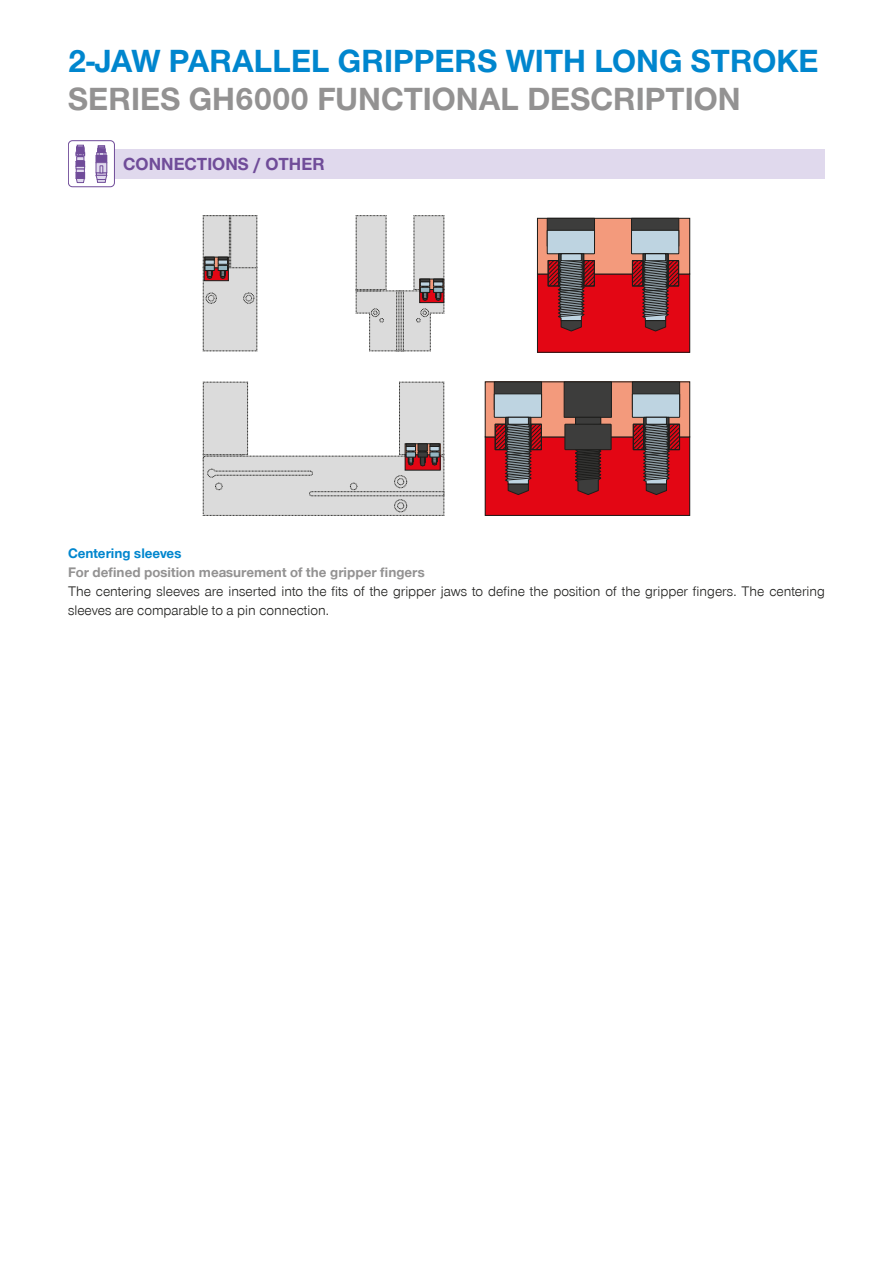
<style>
.page{position:relative;width:893px;height:1263px;background:#fff}
.page>*{position:absolute;margin:0;border:0;box-sizing:border-box;transform-origin:0 0}
.CB_AF_Headline_22_25{font:700 33px/37.5px "Zimmer Group Sans Global";color:#0086ce}
.CB_AF_Sub-Headline_1{font:700 18px "Zimmer Group Sans Global";color:#704c99}
.CB_AF_Fließtext_9_5{font:300 14.25px/19.2px "Zimmer Group Sans Global";color:#1d1d1b}
.CB_AF_Fließtext_9_5-2{font:700 14.25px "Zimmer Group Sans Global";color:#939292}
.CB_AF_Fließtext_9_5-3{font:700 14.25px "Zimmer Group Sans Global";color:#0086ce}
.s1{color:#939292}
</style>
<div class="page">
<div style="left:115px;top:149px;width:710px;height:30px;background:#e0d9ed"></div>
<div style="left:68px;top:140px;width:47px;height:47px;border:1px solid #704c99;border-radius:4px"></div>
<div style="left:96px;top:155px;width:11px;height:8px;background:#704c99"></div>
<div style="left:96px;top:155px;width:11px;height:8px;border:1px solid #704c99"></div>
<div style="left:96px;top:163px;width:11px;height:10px;border:1px solid #704c99"></div>
<svg style="left:96px;top:166px;width:11px;height:16px"></svg>
<svg style="left:76px;top:145px;width:9px;height:38px"></svg>
<svg style="left:97px;top:146px;width:9px;height:9px"></svg>
<div style="left:537px;top:274px;width:153px;height:78px;background:#e30614"></div>
<div style="left:537px;top:274px;width:153px;height:78px;border:1px solid #1d1d1b"></div>
<div style="left:537px;top:218px;width:153px;height:56px;background:#f39a7c"></div>
<div style="left:537px;top:218px;width:153px;height:56px;border:1px solid #1d1d1b"></div>
<div style="left:485px;top:437px;width:205px;height:78px;background:#e30614"></div>
<div style="left:485px;top:437px;width:205px;height:78px;border:1px solid #1d1d1b"></div>
<div style="left:485px;top:382px;width:205px;height:55px;background:#f39a7c"></div>
<svg style="left:547px;top:218px;width:48px;height:12px"></svg>
<div style="left:547px;top:230px;width:47px;height:24px;background:#bed4e1"></div>
<div style="left:547px;top:230px;width:48px;height:24px;border:1px solid #1d1d1b"></div>
<div style="left:559px;top:254px;width:25px;height:32px;background:#2f302f"></div>
<div style="left:558px;top:254px;width:26px;height:32px;border:1px solid #1d1d1b"></div>
<svg style="left:631px;top:218px;width:48px;height:12px"></svg>
<div style="left:631px;top:230px;width:48px;height:24px;background:#bed4e1"></div>
<div style="left:631px;top:230px;width:48px;height:24px;border:1px solid #1d1d1b"></div>
<div style="left:643px;top:254px;width:25px;height:32px;border:1px solid #1d1d1b"></div>
<svg style="left:494px;top:382px;width:48px;height:12px"></svg>
<div style="left:494px;top:394px;width:48px;height:23px;background:#bed4e1"></div>
<div style="left:494px;top:394px;width:48px;height:23px;border:1px solid #1d1d1b"></div>
<div style="left:506px;top:417px;width:25px;height:33px;background:#323231"></div>
<div style="left:505px;top:417px;width:26px;height:33px;border:1px solid #1d1d1b"></div>
<svg style="left:564px;top:382px;width:48px;height:36px;background:#3b3b3a"></svg>
<div style="left:575px;top:417px;width:26px;height:33px;background:#3d3d3c"></div>
<div style="left:575px;top:417px;width:26px;height:33px;border:1px solid #1d1d1b"></div>
<svg style="left:575px;top:450px;width:26px;height:45px"></svg>
<svg style="left:632px;top:382px;width:48px;height:12px"></svg>
<div style="left:632px;top:394px;width:48px;height:23px;background:#bed4e1"></div>
<div style="left:632px;top:394px;width:48px;height:23px;border:1px solid #1d1d1b"></div>
<div style="left:644px;top:417px;width:25px;height:33px;border:1px solid #1d1d1b"></div>
<div style="left:565px;top:424px;width:46px;height:26px;background:#3d3d3c"></div>
<div style="left:565px;top:424px;width:46px;height:26px;border:1px solid #1d1d1b"></div>
<svg style="left:356px;top:215px;width:89px;height:137px"></svg>
<div style="left:434px;top:287px;width:9px;height:5px;background:#95b5c1"></div>
<div style="left:433px;top:287px;width:10px;height:6px;border:1px solid #1d1d1b"></div>
<svg style="left:203px;top:215px;width:55px;height:137px;background:#cbc7c7"></svg>
<div style="left:218px;top:265px;width:9px;height:5px;background:#95b5c1"></div>
<div style="left:218px;top:265px;width:10px;height:6px;border:1px solid #1d1d1b"></div>
<div style="left:561px;top:254px;width:20px;height:7px;background:#bed4e1"></div>
<div style="left:508px;top:417px;width:20px;height:7px;background:#bed4e1"></div>
<div style="left:508px;top:417px;width:21px;height:7px;border:1px solid #1d1d1b"></div>
<div style="left:646px;top:417px;width:20px;height:7px;background:#bed4e1"></div>
<div style="left:646px;top:417px;width:21px;height:7px;border:1px solid #1d1d1b"></div>
<div style="left:645px;top:254px;width:21px;height:7px;background:#bed4e1"></div>
<div style="left:645px;top:254px;width:21px;height:7px;border:1px solid #1d1d1b"></div>
<svg style="left:531px;top:424px;width:10px;height:26px"></svg>
<div style="left:531px;top:424px;width:10px;height:26px;border:1px solid #1d1d1b"></div>
<svg style="left:495px;top:424px;width:11px;height:26px"></svg>
<div style="left:495px;top:424px;width:11px;height:26px;border:1px solid #1d1d1b"></div>
<svg style="left:669px;top:424px;width:10px;height:26px"></svg>
<div style="left:669px;top:424px;width:11px;height:26px;border:1px solid #1d1d1b"></div>
<svg style="left:668px;top:261px;width:11px;height:25px"></svg>
<div style="left:668px;top:260px;width:11px;height:26px;border:1px solid #1d1d1b"></div>
<svg style="left:632px;top:261px;width:11px;height:25px"></svg>
<div style="left:632px;top:260px;width:11px;height:26px;border:1px solid #1d1d1b"></div>
<svg style="left:584px;top:261px;width:10px;height:25px"></svg>
<div style="left:584px;top:260px;width:10px;height:26px;border:1px solid #1d1d1b"></div>
<svg style="left:548px;top:261px;width:11px;height:25px"></svg>
<div style="left:548px;top:260px;width:11px;height:26px;border:1px solid #1d1d1b"></div>
<svg style="left:633px;top:424px;width:11px;height:26px"></svg>
<div style="left:633px;top:424px;width:11px;height:26px;border:1px solid #1d1d1b"></div>
<svg style="left:505px;top:422px;width:26px;height:73px"></svg>
<svg style="left:643px;top:422px;width:26px;height:73px;background:#5f5357"></svg>
<svg style="left:642px;top:260px;width:27px;height:71px;background:#5f5054"></svg>
<svg style="left:558px;top:260px;width:26px;height:71px;background:#5d5256"></svg>
<svg style="left:203px;top:382px;width:242px;height:134px"></svg>
<p class="CB_AF_Headline_22_25" style="left:68px;top:42px;width:752px">2-JAW PARALLEL GRIPPERS WITH LONG STROKE<br><span class="s1">SERIES GH6000 FUNCTIONAL DESCRIPTION</span></p>
<p class="CB_AF_Sub-Headline_1" style="left:123px;top:153px;width:203px">CONNECTIONS / OTHER</p>
<p class="CB_AF_Fließtext_9_5-3" style="left:68px;top:545px;width:115px">Centering sleeves</p>
<p class="CB_AF_Fließtext_9_5-2" style="left:68px;top:564px;width:358px">For defined position measurement of the gripper fingers</p>
<p class="CB_AF_Fließtext_9_5" style="left:68px;top:582px;width:758px">The centering sleeves are inserted into the fits of the gripper jaws to define the position of the gripper fingers. The centering sleeves are comparable to a pin connection.</p>
</div>
